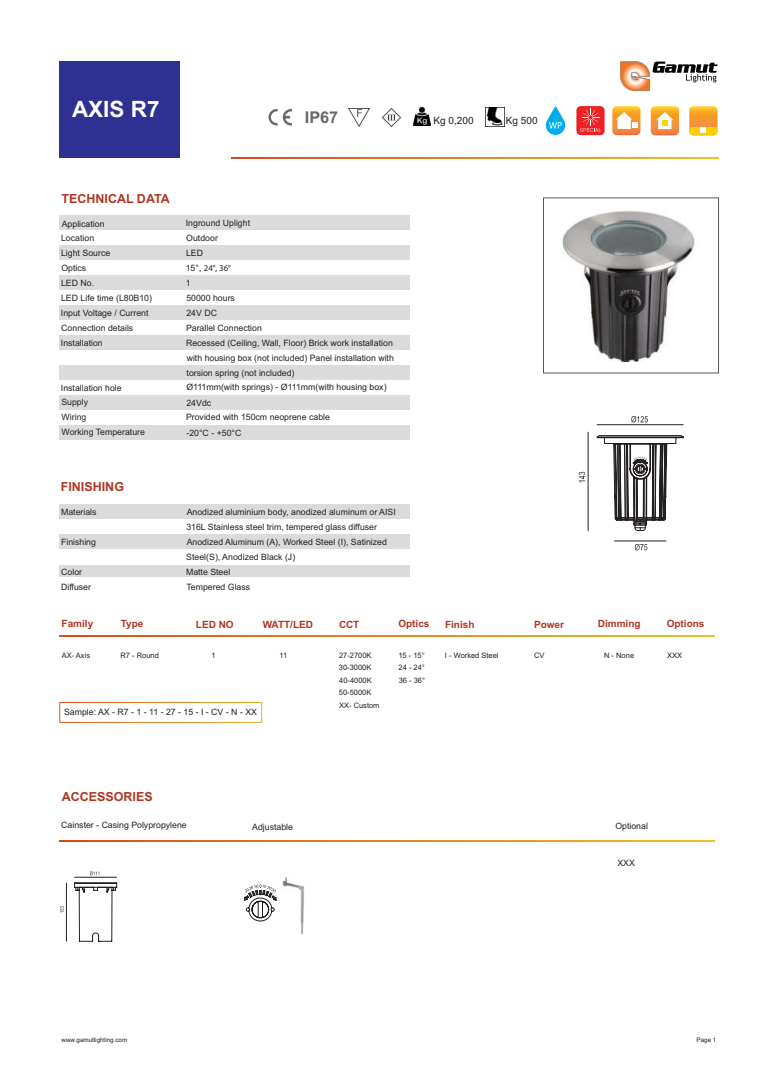
<style>
.page{position:relative;width:779px;height:1088px;background:#fff}
.page>*{position:absolute;margin:0;border:0;box-sizing:border-box;transform-origin:0 0}
.t1{font:700 22.5px "Arial";color:#fff}
.t2{font:700 16.25px "Arial";color:#696869}
.t3{font:700 12.5px "Arial";color:#af3724}
.t4{font:700 10px "Arial";color:#af3625}
.t5{font:10px "Arial";color:#231f20}
.t6{font:700 10px "Arial";color:#af3724}
.t7{font:8.75px/14.9px "Arial";color:#231f20}
.t8{font:8.75px "Myriad Pro";color:#231f20}
.t9{font:7.5px/12.5px "Arial";color:#231f20}
.t10{font:6.25px "Arial";color:#231f20}
.s1{font-family:"Arial"}
</style>
<div class="page">
<svg style="left:59px;top:635px;width:655px;height:1px"></svg>
<svg style="left:231px;top:158px;width:487px;height:1px"></svg>
<svg style="left:620px;top:61px;width:97px;height:30px"></svg>
<svg style="left:59px;top:702px;width:203px;height:21px"></svg>
<img style="left:556px;top:197px;width:150px;height:164px">
<div style="left:543px;top:198px;width:176px;height:175px;border:1px solid #58595b"></div>
<div style="left:59px;top:62px;width:121px;height:96px;background:#2e3092"></div>
<div style="left:59px;top:215px;width:350px;height:15px;background:#dbdbdb"></div>
<div style="left:59px;top:245px;width:350px;height:15px;background:#dbdbdb"></div>
<div style="left:59px;top:275px;width:350px;height:15px;background:#dbdbdb"></div>
<div style="left:59px;top:305px;width:350px;height:15px;background:#dbdbdb"></div>
<div style="left:59px;top:335px;width:350px;height:15px;background:#dbdbdb"></div>
<div style="left:59px;top:365px;width:350px;height:15px;background:#dbdbdb"></div>
<div style="left:59px;top:395px;width:350px;height:15px;background:#dbdbdb"></div>
<div style="left:59px;top:425px;width:350px;height:15px;background:#dbdbdb"></div>
<div style="left:59px;top:504px;width:350px;height:15px;background:#dbdbdb"></div>
<div style="left:59px;top:534px;width:350px;height:15px;background:#dbdbdb"></div>
<div style="left:59px;top:564px;width:350px;height:15px;background:#dbdbdb"></div>
<div style="left:59px;top:577px;width:350px;height:15px;background:#fff"></div>
<svg style="left:268px;top:109px;width:24px;height:16px"></svg>
<img style="left:413px;top:107px;width:17px;height:18px">
<img style="left:486px;top:108px;width:17px;height:18px">
<img style="left:348px;top:108px;width:21px;height:18px">
<img style="left:382px;top:108px;width:19px;height:18px">
<svg style="left:59px;top:840px;width:655px;height:1px"></svg>
<img style="left:282px;top:877px;width:23px;height:58px">
<svg style="left:244px;top:884px;width:33px;height:38px"></svg>
<svg style="left:689px;top:106px;width:28px;height:29px"></svg>
<svg style="left:689px;top:127px;width:28px;height:8px"></svg>
<svg style="left:612px;top:106px;width:28px;height:29px"></svg>
<svg style="left:615px;top:112px;width:22px;height:17px"></svg>
<div style="left:576px;top:106px;width:28px;height:29px;background:#ed2224;border-radius:4px"></div>
<svg style="left:580px;top:109px;width:21px;height:23px"></svg>
<svg style="left:546px;top:106px;width:19px;height:29px"></svg>
<svg style="left:651px;top:106px;width:28px;height:29px"></svg>
<svg style="left:656px;top:112px;width:17px;height:17px"></svg>
<svg style="left:596px;top:435px;width:88px;height:96px"></svg>
<hr style="left:597px;top:424px;width:86px;height:1px;background:#231f20">
<hr style="left:588px;top:432px;width:1px;height:98px;background:#231f20">
<hr style="left:614px;top:540px;width:52px;height:1px;background:#231f20">
<svg style="left:631px;top:416px;width:17px;height:7px"></svg>
<svg style="left:579px;top:471px;width:7px;height:11px"></svg>
<svg style="left:634px;top:544px;width:13px;height:7px"></svg>
<svg style="left:74px;top:882px;width:43px;height:59px"></svg>
<svg style="left:90px;top:871px;width:9px;height:5px"></svg>
<hr style="left:75px;top:877px;width:42px;height:1px;background:#231f20">
<hr style="left:66px;top:883px;width:1px;height:58px;background:#231f20">
<svg style="left:60px;top:906px;width:4px;height:7px"></svg>
<h1 class="t1" style="left:72px;top:101px;width:89px">AXIS R7</h1>
<h2 class="t2" style="left:305px;top:111px;width:35px">IP67</h2>
<p class="t5" style="left:433px;top:117px;width:42px">Kg 0,200</p>
<p class="t5" style="left:506px;top:117px;width:33px">Kg 500</p>
<h3 class="t3" style="left:61px;top:194px;width:110px">TECHNICAL DATA</h3>
<p class="t7" style="left:61px;top:217px;width:93px">Application<br>Location<br>Light Source<br>Optics<br>LED No.<br>LED Life time (L80B10)<br>Input Voltage / Current<br>Connection details<br>Installation</p>
<p class="t7" style="left:61px;top:381px;width:86px">Installation hole<br>Supply<br>Wiring<br>Working Temperature</p>
<p class="t7" style="left:186px;top:216px;width:66px">Inground Uplight<br>Outdoor<br>LED</p>
<p class="t8" style="left:186px;top:264px;width:47px"><span class="s1">15°,</span> 24°, 36°</p>
<p class="t7" style="left:186px;top:276px;width:210px">1<br>50000 hours<br>24V DC<br>Parallel Connection<br>Recessed (Ceiling, Wall, Floor) Brick work installation with housing box (not included) Panel installation with torsion spring (not included)<br>Ø111mm(with springs) - Ø111mm(with housing box)</p>
<p class="t7" style="left:186px;top:397px;width:145px;line-height:14.1px">24Vdc<br>Provided with 150cm neoprene cable</p>
<p class="t7" style="left:186px;top:426px;width:56px">-20°C - +50°C</p>
<h3 class="t3" style="left:61px;top:482px;width:65px">FINISHING</h3>
<p class="t7" style="left:61px;top:505px;width:37px">Materials</p>
<p class="t7" style="left:61px;top:535px;width:37px">Finishing</p>
<p class="t7" style="left:61px;top:565px;width:31px">Color<br>Diffuser</p>
<p class="t7" style="left:186px;top:505px;width:211px">Anodized aluminium body, anodized aluminum or AISI 316L Stainless steel trim, tempered glass diffuser Anodized Aluminum (A), Worked Steel (I), Satinized Steel(S), Anodized Black (J)<br>Matte Steel<br>Tempered Glass</p>
<p class="t6" style="left:62px;top:620px;width:33px">Family</p>
<p class="t4" style="left:121px;top:620px;width:24px">Type</p>
<p class="t4" style="left:196px;top:621px;width:39px">LED NO</p>
<p class="t9" style="left:211px;top:649px;width:6px">1</p>
<p class="t4" style="left:398px;top:620px;width:33px">Optics</p>
<p class="t9" style="left:398px;top:649px;width:28px;text-align:justify">15 - 15° 24 - 24° 36 - 36°</p>
<p class="t9" style="left:445px;top:649px;width:55px">I - Worked Steel</p>
<p class="t4" style="left:598px;top:620px;width:44px">Dimming</p>
<p class="t4" style="left:666px;top:620px;width:39px">Options</p>
<p class="t4" style="left:339px;top:621px;width:22px">CCT</p>
<p class="t9" style="left:339px;top:649px;width:42px">27-2700K<br>30-3000K<br>40-4000K<br>50-5000K<br>XX- Custom</p>
<p class="t4" style="left:263px;top:621px;width:52px">WATT/LED</p>
<p class="t9" style="left:279px;top:649px;width:9px">11</p>
<p class="t4" style="left:445px;top:621px;width:31px">Finish</p>
<p class="t4" style="left:534px;top:621px;width:32px">Power</p>
<p class="t9" style="left:534px;top:649px;width:12px">CV</p>
<p class="t9" style="left:62px;top:649px;width:30px">AX- Axis</p>
<p class="t9" style="left:120px;top:649px;width:40px">R7 - Round</p>
<p class="t9" style="left:604px;top:649px;width:32px">N - None</p>
<p class="t9" style="left:667px;top:649px;width:17px">XXX</p>
<p class="t7" style="left:64px;top:705px;width:194px">Sample: AX - R7 - 1 - 11 - 27 - 15 - I - CV - N - XX</p>
<h3 class="t3" style="left:62px;top:792px;width:92px">ACCESSORIES</h3>
<p class="t7" style="left:61px;top:818px;width:127px">Cainster - Casing Polypropylene</p>
<p class="t7" style="left:252px;top:820px;width:42px">Adjustable</p>
<p class="t7" style="left:615px;top:819px;width:34px">Optional</p>
<p class="t7" style="left:617px;top:856px;width:19px">XXX</p>
<p class="t10" style="left:62px;top:1037px;width:67px">www.gamutlighting.com</p>
<p class="t10" style="left:696px;top:1037px;width:21px">Page 1</p>
</div>
